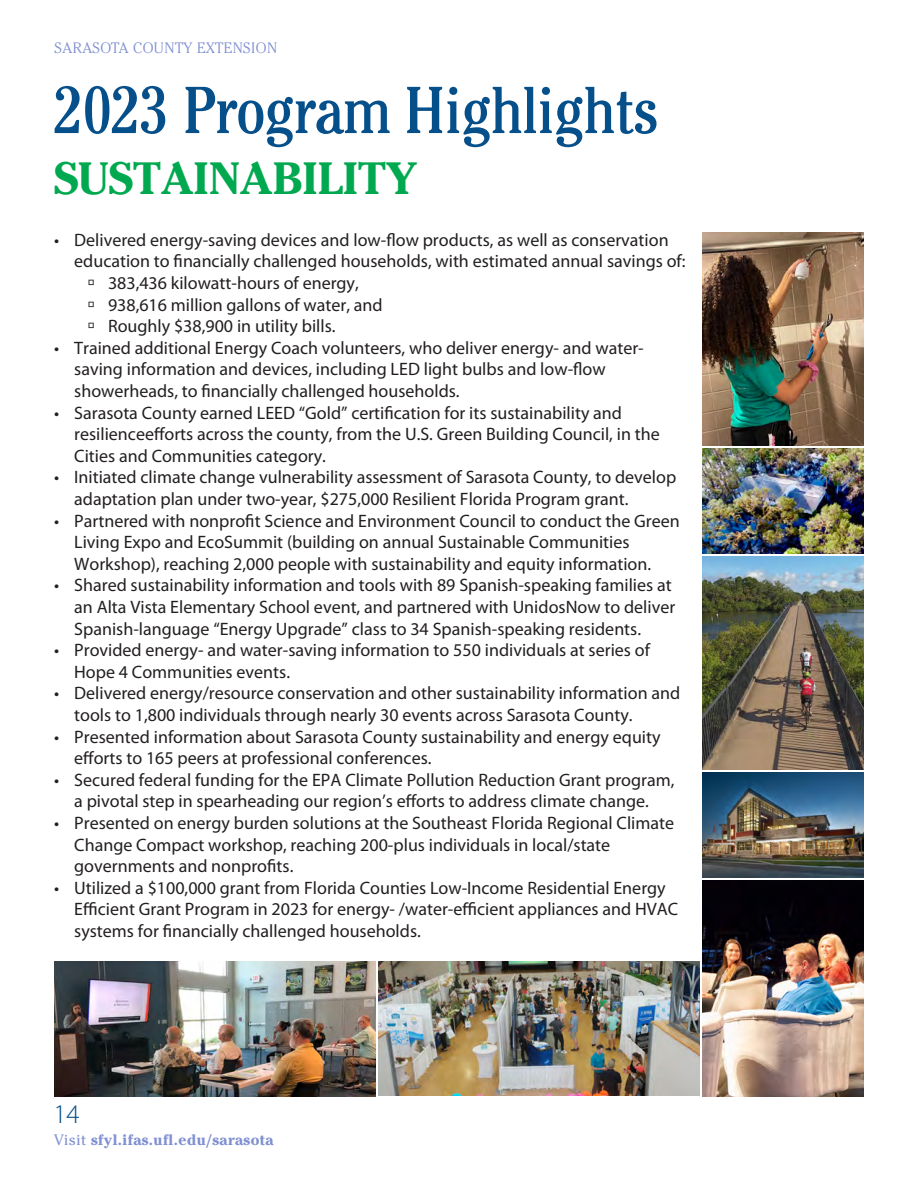
<style>
.page{position:relative;width:918px;height:1188px;background:#fff}
.page>*{position:absolute;margin:0;border:0;box-sizing:border-box;transform-origin:0 0}
.t1{font:condensed 66px "Cheltenham Std";letter-spacing:-.01em;color:#054f8b}
.t2{font:700 45px "Cheltenham Std";color:#00a94f}
.t3{font:300 27px "Myriad Pro";color:#054f8b}
.t4{font:18px/21.6px "Myriad Pro";color:#231f20}
.t5{font:700 15px "Cheltenham Std";letter-spacing:.03em;color:#8090d2}
.t6{font:300 15px "Cheltenham Std";letter-spacing:.03em;color:#8090d2}
.s1{font-weight:400}
</style>
<div class="page">
<img style="left:702px;top:232px;width:162px;height:214px">
<img style="left:702px;top:448px;width:162px;height:106px">
<img style="left:702px;top:556px;width:162px;height:214px">
<img style="left:702px;top:772px;width:162px;height:106px">
<img style="left:702px;top:880px;width:162px;height:216px">
<img style="left:54px;top:961px;width:321px;height:135px">
<img style="left:378px;top:961px;width:321px;height:134px">
<p class="t6" style="left:55px;top:39px;width:224px">SARASOTA COUNTY EXTENSION</p>
<p class="t1" style="left:54px;top:71px;width:606px">2023 Program Highlights</p>
<p class="t2" style="left:54px;top:151px;width:364px">SUSTAINABILITY</p>
<p class="t4" style="left:74px;top:229px;width:613px;text-indent:-20px">• Delivered energy-saving devices and low-flow products, as well as conservation education to financially challenged households, with estimated annual savings of:</p>
<p class="t4" style="left:88px;top:272px;width:273px">→ 383,436 kilowatt-hours of energy,</p>
<p class="t4" style="left:88px;top:294px;width:296px">→ 938,616 million gallons of water, and</p>
<p class="t4" style="left:88px;top:315px;width:249px">→ Roughly $38,900 in utility bills.</p>
<p class="t4" style="left:74px;top:337px;width:571px;text-indent:-20px">• Trained additional Energy Coach volunteers, who deliver energy- and water&shy;saving information and devices, including LED light bulbs and low-flow showerheads, to financially challenged households.</p>
<p class="t4" style="left:74px;top:402px;width:587px;text-indent:-20px">• Sarasota County earned LEED “Gold” certification for its sustainability and resilienceefforts across the county, from the U.S. Green Building Council, in the<br>Cities and Communities category.</p>
<p class="t4" style="left:74px;top:466px;width:604px;text-indent:-20px">• Initiated climate change vulnerability assessment of Sarasota County, to develop adaptation plan under two-year, $275,000 Resilient Florida Program grant.</p>
<p class="t4" style="left:74px;top:510px;width:607px;text-indent:-20px">• Partnered with nonprofit Science and Environment Council to conduct the Green<br>Living Expo and EcoSummit (building on annual Sustainable Communities<br>Workshop), reaching 2,000 people with sustainability and equity information.</p>
<p class="t4" style="left:74px;top:574px;width:603px;text-indent:-20px">• Shared sustainability information and tools with 89 Spanish-speaking families at an Alta Vista Elementary School event, and partnered with UnidosNow to deliver<br>Spanish-language “Energy Upgrade” class to 34 Spanish-speaking residents.</p>
<p class="t4" style="left:74px;top:639px;width:577px;text-indent:-20px">• Provided energy- and water-saving information to 550 individuals at series of<br>Hope 4 Communities events.</p>
<p class="t4" style="left:74px;top:682px;width:608px;text-indent:-20px">• Delivered energy/resource conservation and other sustainability information and tools to 1,800 individuals through nearly 30 events across Sarasota County.</p>
<p class="t4" style="left:74px;top:726px;width:588px;text-indent:-20px">• Presented information about Sarasota County sustainability and energy equity efforts to 165 peers at professional conferences.</p>
<p class="t4" style="left:54px;top:769px;width:622px;text-align:center">• Secured federal funding for the EPA Climate Pollution Reduction Grant program, a pivotal step in spearheading our region’s efforts to address climate change.</p>
<p class="t4" style="left:74px;top:812px;width:601px;text-indent:-20px">• Presented on energy burden solutions at the Southeast Florida Regional Climate<br>Change Compact workshop, reaching 200-plus individuals in local/state governments and nonprofits.</p>
<p class="t4" style="left:74px;top:877px;width:606px;text-indent:-20px">• Utilized a $100,000 grant from Florida Counties Low-Income Residential Energy<br>Efficient Grant Program in 2023 for energy- /water-efficient appliances and HVAC systems for financially challenged households.</p>
<h3 class="t3" style="left:53px;top:1098px;width:28px">14</h3>
<p class="t5" style="left:54px;top:1130px;width:221px"><span class="s1">Visit</span> sfyl.ifas.ufl.edu/sarasota</p>
</div>
